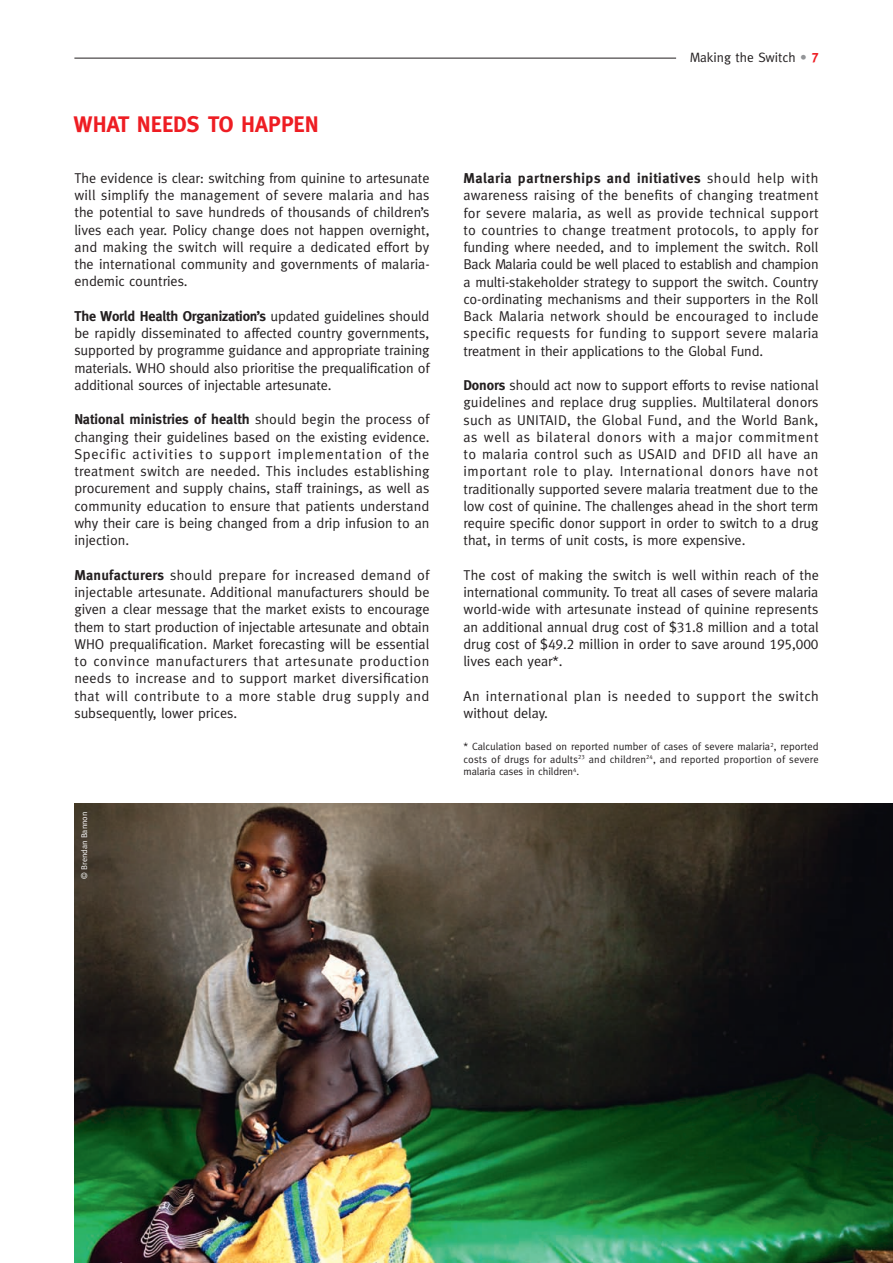
<style>
.page{position:relative;width:893px;height:1263px;background:#fff}
.page>*{position:absolute;margin:0;border:0;box-sizing:border-box;transform-origin:0 0}
.t1{font:700 22.5px "Meta";color:#ee1d23}
.t2{font:14.25px/17.2px "Meta";letter-spacing:-.005em;color:#231f20;text-align:justify}
.t3{font:14.25px/17.2px "Meta";letter-spacing:.03em;color:#231f20}
.t4{font:13.5px "Meta";color:#231f20}
.t5{font:10.5px/12.5px "Meta";color:#231f20;text-align:justify}
.t6{font:8.25px "Meta";letter-spacing:-.005em;color:#fff}
.s1{font-weight:700}
.s2{color:#939598}
.s3{font-family:"Meta Bold Caps";color:#ee1d23}
.s4{font-family:"Meta Caps"}
</style>
<div class="page">
<hr style="left:74px;top:58px;width:602px;height:1px;background:#231f20">
<img style="left:74px;top:804px;width:819px;height:459px">
<h1 class="t1" style="left:74px;top:111px;width:90px">What needs</h1>
<h1 class="t1" style="left:208px;top:111px;width:112px">to happen</h1>
<p class="t2" style="left:74px;top:169px;width:357px">The evidence is clear: switching from quinine to artesunate will simplify the management of severe malaria and has the potential to save hundreds of thousands of children’s lives each year. Policy change does not happen overnight, and making the switch will require a dedicated effort by the international community and governments of malaria&shy;endemic countries.</p>
<p class="t2" style="left:74px;top:307px;width:357px"><span class="s1">The World Health Organization’s</span> updated guidelines should be rapidly disseminated to affected country governments, supported by programme guidance and appropriate training materials. WHO should also prioritise the prequalification of additional sources of injectable artesunate.</p>
<p class="t2" style="left:74px;top:411px;width:357px"><span class="s1">National ministries of health</span> should begin the process of changing their guidelines based on the existing evidence.<br>Specific activities to support implementation of the treatment switch are needed. This includes establishing procurement and supply chains, staff trainings, as well as community education to ensure that patients understand why their care is being changed from a drip infusion to an injection.</p>
<p class="t2" style="left:74px;top:566px;width:357px"><span class="s1">Manufacturers</span> should prepare for increased demand of injectable artesunate. Additional manufacturers should be given a clear message that the market exists to encourage them to start production of injectable artesunate and obtain WHO prequalification. Market forecasting will be essential to convince manufacturers that artesunate production needs to increase and to support market diversification that will contribute to a more stable drug supply and subsequently, lower prices.</p>
<p class="t6" style="left:80px;top:879px;width:69px;rotate:-90deg">© Brendan Bannon</p>
<p class="t4" style="left:690px;top:49px;width:130px">Making the Switch <span class="s2">•</span> <span class="s3">7</span></p>
<p class="t2" style="left:463px;top:169px;width:357px"><span class="s1">Malaria partnerships and initiatives</span> should help with awareness raising of the benefits of changing treatment for severe malaria, as well as provide technical support to countries to change treatment protocols, to apply for funding where needed, and to implement the switch. Roll Back Malaria could be well placed to establish and champion a multi-stakeholder strategy to support the switch. Country co-ordinating mechanisms and their supporters in the Roll Back Malaria network should be encouraged to include specific requests for funding to support severe malaria treatment in their applications to the Global Fund.</p>
<p class="t2" style="left:463px;top:376px;width:357px"><span class="s1">Donors</span> should act now to support efforts to revise national guidelines and replace drug supplies. Multilateral donors such as UNITAID, the Global Fund, and the World Bank, as well as bilateral donors with a major commitment to malaria control such as USAID and DFID all have an important role to play. International donors have not traditionally supported severe malaria treatment due to the low cost of quinine. The challenges ahead in the short term require specific donor support in order to switch to a drug that, in terms of unit costs, is more expensive.</p>
<p class="t2" style="left:463px;top:566px;width:357px">The cost of making the switch is well within reach of the international community. To treat all cases of severe malaria world-wide with artesunate instead of quinine represents an additional annual drug cost of $<span class="s4">31</span>.<span class="s4">8</span> million and a total drug cost of $<span class="s4">49</span>.<span class="s4">2</span> million in order to save around <span class="s4">195</span>,<span class="s4">000 </span>lives each year*.</p>
<p class="t3" style="left:463px;top:687px;width:357px">An international plan is needed to support the switch without delay.</p>
<p class="t5" style="left:463px;top:740px;width:357px">* Calculation based on reported number of cases of severe malaria<sup>2</sup>, reported costs of drugs for adults<sup>23</sup> and children<sup>24</sup>, and reported proportion of severe malaria cases in children<sup>4</sup>.</p>
</div>
